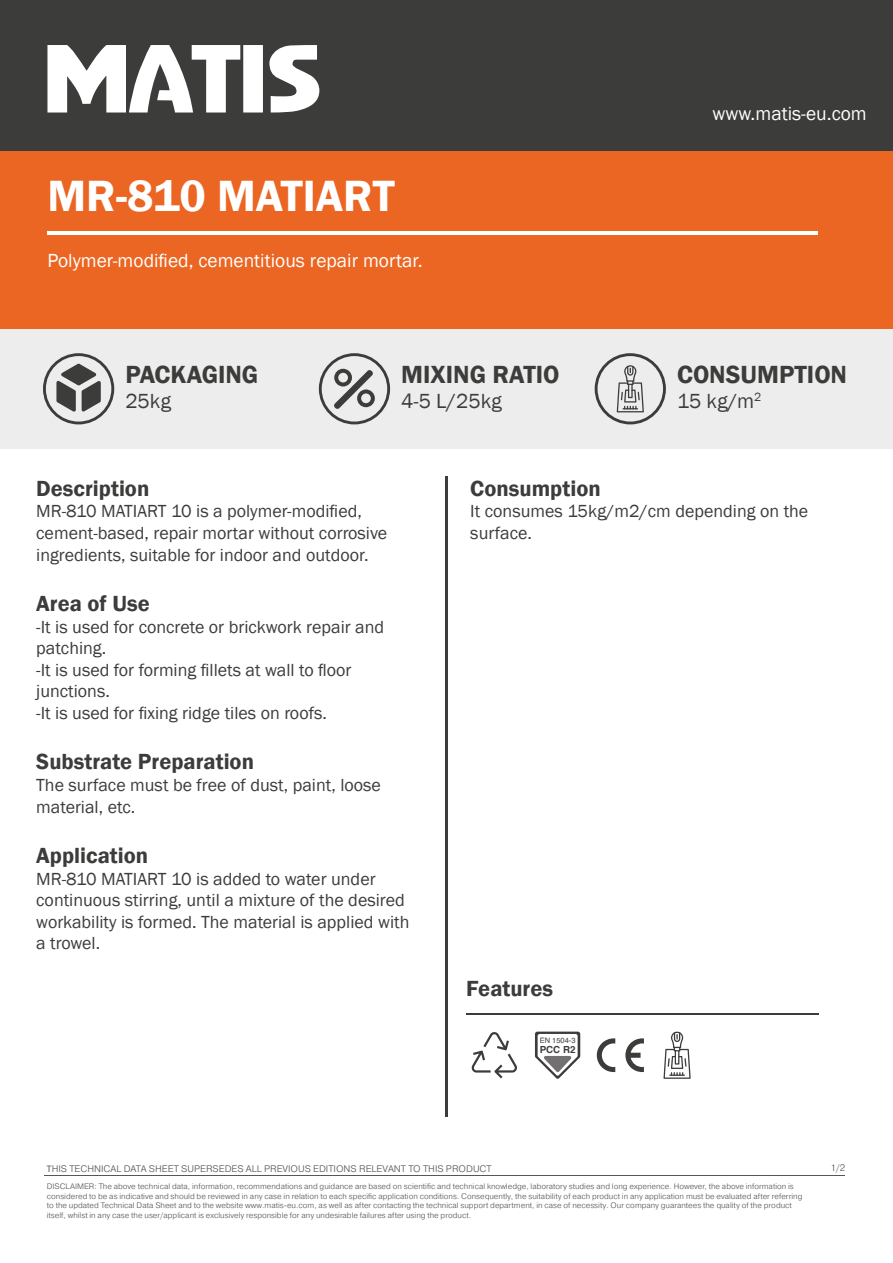
<style>
.page{position:relative;width:893px;height:1263px;background:#fff}
.page>*{position:absolute;margin:0;border:0;box-sizing:border-box;transform-origin:0 0}
.t1{font:600 45px "Franklin Gothic";color:#fff}
.t2{font:600 25.5px "Franklin Gothic";color:#3c3c3b}
.t3{font:600 22.5px "Franklin Gothic";color:#3c3c3b}
.t4{font:21px "Franklin Gothic";color:#3c3c3b}
.t5{font:19.5px "Franklin Gothic";color:#fff}
.t6{font:18px/21.6px "Franklin Gothic";color:#3c3c3b}
.t7{font:700 9.75px "Helvetica";color:#3c3c3b}
.t8{font:300 9.45px "Pragmatica";color:#575756}
.t9{font:300 7.95px/9.4px "Pragmatica";color:#575756}
.t10{font:7.5px "Helvetica";color:#3c3c3b}
.s1{font-family:"Myriad Pro";font-weight:400}
</style>
<div class="page">
<svg style="left:597px;top:1038px;width:47px;height:34px"></svg>
<svg style="left:471px;top:1032px;width:46px;height:46px"></svg>
<div style="left:0;top:329px;width:893px;height:120px;background:#ededed"></div>
<div style="left:0;top:0;width:893px;height:329px;background:#ec6623"></div>
<div style="left:0;top:0;width:893px;height:151px;background:#3c3c3b"></div>
<svg style="left:47px;top:45px;width:272px;height:68px"></svg>
<hr style="left:47px;top:231px;width:771px;height:3px;background:#fff">
<hr style="left:445px;top:476px;width:2px;height:641px;background:#3c3c3b">
<svg style="left:43px;top:353px;width:71px;height:71px"></svg>
<svg style="left:319px;top:353px;width:71px;height:71px"></svg>
<svg style="left:595px;top:353px;width:71px;height:71px"></svg>
<hr style="left:45px;top:1175px;width:800px;height:1px;background:#575756">
<hr style="left:466px;top:1013px;width:352px;height:1px;background:#3c3c3b">
<svg style="left:535px;top:1031px;width:45px;height:48px"></svg>
<svg style="left:663px;top:1032px;width:28px;height:47px"></svg>
<h1 class="t1" style="left:47px;top:168px;width:349px">MR-810 MATIART</h1>
<h3 class="t5" style="left:47px;top:248px;width:377px">Polymer-modified, cementitious repair mortar.</h3>
<h2 class="t2" style="left:125px;top:358px;width:134px">PACKAGING</h2>
<h3 class="t4" style="left:125px;top:388px;width:47px">25kg</h3>
<h2 class="t2" style="left:401px;top:358px;width:160px">MIXING RATIO</h2>
<h3 class="t4" style="left:401px;top:388px;width:102px">4-5 L/25kg</h3>
<h3 class="t5" style="left:712px;top:101px;width:156px">www.matis-eu.com</h3>
<h2 class="t2" style="left:677px;top:358px;width:172px">CONSUMPTION</h2>
<h3 class="t4" style="left:677px;top:388px;width:86px">15 kg/m<sup>2</sup></h3>
<h3 class="t3" style="left:36px;top:474px;width:115px">Description</h3>
<h3 class="t6" style="left:36px;top:501px;width:352px">MR-810 MATIART 10 is a polymer-modified, cement-based, repair mortar without corrosive ingredients, suitable for indoor and outdoor.</h3>
<h3 class="t3" style="left:36px;top:590px;width:115px">Area of Use</h3>
<h3 class="t6" style="left:36px;top:616px;width:349px">-It is used for concrete or brickwork repair and patching.<br>-It is used for forming fillets at wall to floor junctions.<br>-It is used for fixing ridge tiles on roofs.</h3>
<h3 class="t3" style="left:36px;top:748px;width:219px">Substrate Preparation</h3>
<h3 class="t6" style="left:36px;top:775px;width:346px">The surface must be free of dust, paint, loose material, etc.</h3>
<h3 class="t3" style="left:36px;top:842px;width:113px">Application</h3>
<h3 class="t6" style="left:36px;top:868px;width:375px">MR-810 MATIART 10 is added to water under continuous stirring, until a mixture of the desired workability is formed. The material is applied with a trowel.</h3>
<h3 class="t3" style="left:470px;top:474px;width:132px">Consumption</h3>
<h3 class="t6" style="left:470px;top:501px;width:339px">It consumes 15kg/m2/cm depending on the surface.</h3>
<h3 class="t3" style="left:466px;top:975px;width:88px">Features</h3>
<p class="t10" style="left:540px;top:1034px;width:37px">EN 1504-3</p>
<p class="t7" style="left:540px;top:1042px;width:37px">PCC R2</p>
<p class="t8" style="left:47px;top:1163px;width:446px"><span class="s1">Τ</span>HIS TECHNICAL DATA SHEET SUPERSEDES ALL PREVIOUS EDITIONS RELEVANT TO THIS PRODUCT</p>
<p class="t8" style="left:830px;top:1161px;width:16px">1/2</p>
<p class="t9" style="left:47px;top:1182px;width:757px">DISCLAIMER: The above technical data, information, recommendations and guidance are based on scientific and technical knowledge, laboratory studies and long experience. However, the above information is considered to be as indicative and should be reviewed in any case in relation to each specific application conditions. Consequently, the suitability of each product in any application must be evaluated after referring to the updated Technical Data Sheet and to the website www.matis-eu.com, as well as after contacting the technical support department, in case of necessity. Our company guarantees the quality of the product itself, whilst in any case the user/applicant is exclusively responsible for any undesirable failures after using the product.</p>
</div>
